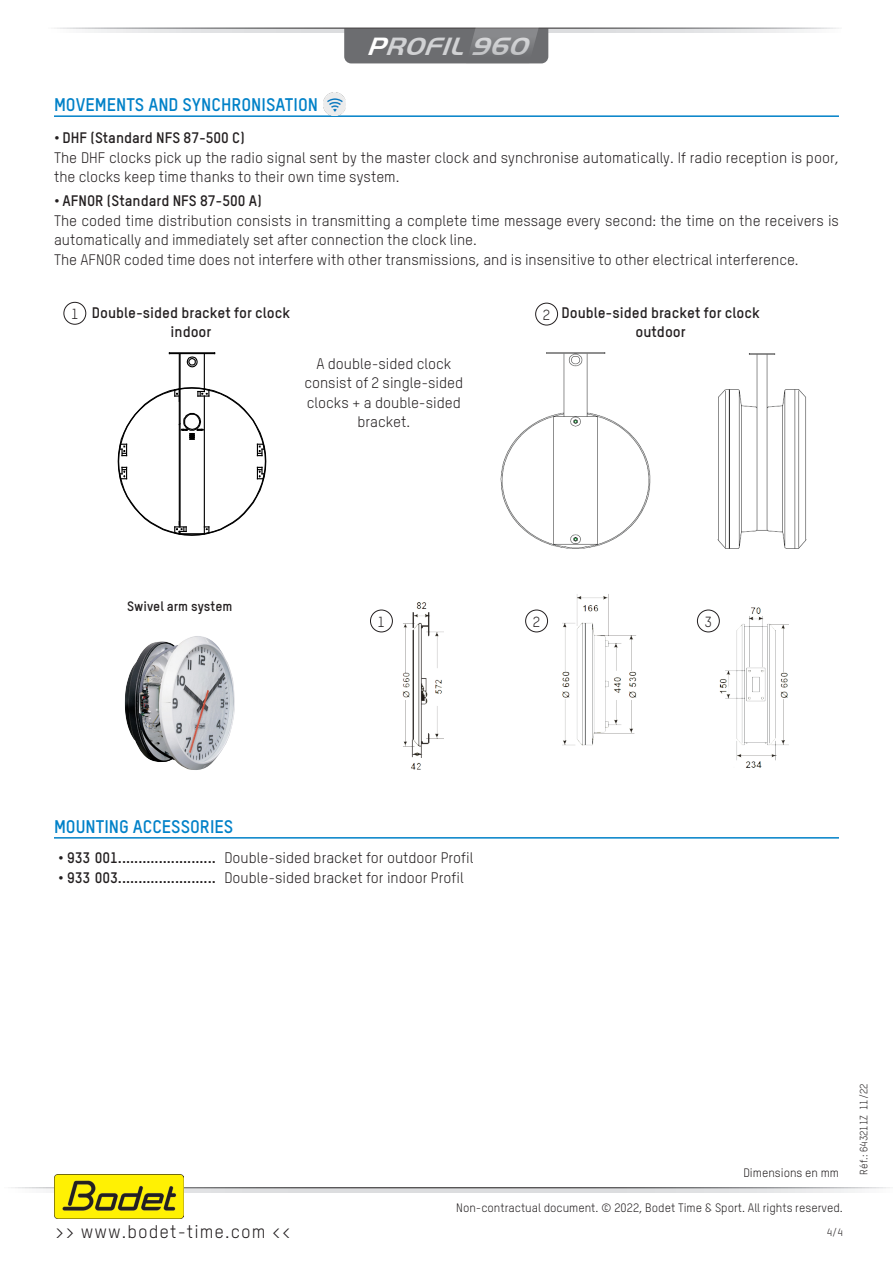
<style>
.page{position:relative;width:893px;height:1263px;background:#fff}
.page>*{position:absolute;margin:0;border:0;box-sizing:border-box;transform-origin:0 0}
.t1{font:italic 700 25.8px "Handel Got D";color:#d1d2d4}
.Titre{font:700 18px "TSTARPRO";color:#0081c8}
.t2{font:18px "TSTARPRO";letter-spacing:.06em;color:#231f20}
.t3{font:15px/19.5px "TSTARPRO";color:#231f20}
.t4{font:700 15px "TSTARPRO";color:#231f20}
.t5{font:14.4px "TSTARPRO";color:#231f20}
.t6{font:700 13.5px "TSTARPRO";color:#231f20}
.t7{font:12px "TSTARPRO";color:#231f20}
.t8{font:10.5px "TSTARPRO";color:#231f20}
.s1{color:#fff}
</style>
<div class="page">
<svg style="left:88px;top:29px;width:719px;height:4px;background:#e3e4e6"></svg>
<svg style="left:344px;top:27px;width:204px;height:36px;background:#727375"></svg>
<svg style="left:18px;top:1188px;width:865px;height:4px;background:#d6d7d9"></svg>
<img style="left:55px;top:1175px;width:129px;height:43px">
<hr style="left:54px;top:115px;width:785px;height:2px;background:#0081c8">
<hr style="left:54px;top:837px;width:785px;height:1px;background:#0081c8">
<img style="left:323px;top:93px;width:23px;height:22px">
<img style="left:388px;top:602px;width:56px;height:168px">
<div style="left:370px;top:610px;width:23px;height:22px;border:1px solid #231f20;border-radius:50%"></div>
<img style="left:563px;top:594px;width:74px;height:152px">
<div style="left:525px;top:610px;width:23px;height:22px;border:1px solid #231f20;border-radius:50%"></div>
<img style="left:700px;top:607px;width:88px;height:160px">
<div style="left:697px;top:610px;width:23px;height:22px;border:1px solid #231f20;border-radius:50%"></div>
<img style="left:124px;top:636px;width:111px;height:134px">
<img style="left:500px;top:352px;width:307px;height:197px">
<hr style="left:169px;top:353px;width:46px;height:1px;background:#000">
<hr style="left:169px;top:352px;width:46px;height:1px;background:#000">
<svg style="left:186px;top:356px;width:12px;height:12px"></svg>
<hr style="left:179px;top:354px;width:2px;height:34px;background:#000">
<hr style="left:204px;top:354px;width:1px;height:35px;background:#000">
<svg style="left:117px;top:387px;width:150px;height:149px"></svg>
<div style="left:535px;top:303px;width:23px;height:22px;border:1px solid #231f20;border-radius:50%"></div>
<div style="left:63px;top:302px;width:23px;height:23px;border:1px solid #231f20;border-radius:50%"></div>
<h1 class="t1" style="left:366px;top:30px;width:173px"><span class="s1">P</span>ROFIL960</h1>
<p class="Titre" style="left:54px;top:93px;width:266px">MOVEMENTS AND SYNCHRONISATION</p>
<p class="t4" style="left:54px;top:129px;width:192px">• DHF (Standard NFS 87-500 C)</p>
<p class="t3" style="left:54px;top:148px;width:786px">The DHF clocks pick up the radio signal sent by the master clock and synchronise automatically. If radio reception is poor, the clocks keep time thanks to their own time system.</p>
<p class="t4" style="left:54px;top:191px;width:209px">• AFNOR (Standard NFS 87-500 A)</p>
<p class="t3" style="left:54px;top:210px;width:786px">The coded time distribution consists in transmitting a complete time message every second: the time on the receivers is automatically and immediately set after connection the clock line.</p>
<p class="t3" style="left:54px;top:249px;width:746px">The AFNOR coded time does not interfere with other transmissions, and is insensitive to other electrical interference.</p>
<p class="t4" style="left:92px;top:303px;width:200px">Double-sided bracket for clock</p>
<p class="t4" style="left:171px;top:322px;width:42px">indoor</p>
<p class="t5" style="left:71px;top:305px;width:9px">1</p>
<p class="t5" style="left:543px;top:306px;width:9px">2</p>
<p class="t3" style="left:316px;top:354px;width:137px">A double-sided clock</p>
<p class="t3" style="left:304px;top:373px;width:160px">consist of 2 single-sided</p>
<p class="t3" style="left:307px;top:393px;width:155px">clocks + a double-sided</p>
<p class="t3" style="left:357px;top:412px;width:54px">bracket.</p>
<p class="t4" style="left:561px;top:303px;width:200px">Double-sided bracket for clock</p>
<p class="t4" style="left:635px;top:322px;width:52px">outdoor</p>
<p class="t6" style="left:127px;top:598px;width:107px">Swivel arm system</p>
<p class="t5" style="left:378px;top:613px;width:9px">1</p>
<p class="t5" style="left:533px;top:613px;width:9px">2</p>
<p class="t5" style="left:705px;top:613px;width:9px">3</p>
<p class="Titre" style="left:54px;top:815px;width:181px">MOUNTING ACCESSORIES</p>
<p class="t4" style="left:58px;top:848px;width:159px">• 933 001........................</p>
<p class="t3" style="left:224px;top:847px;width:251px">Double-sided bracket for outdoor Profil</p>
<p class="t4" style="left:58px;top:868px;width:159px">• 933 003........................</p>
<p class="t3" style="left:224px;top:868px;width:241px">Double-sided bracket for indoor Profil</p>
<p class="t2" style="left:55px;top:1220px;width:237px">&gt;&gt; www.bodet-time.com &lt;&lt;</p>
<p class="t7" style="left:743px;top:1165px;width:97px">Dimensions en mm</p>
<p class="t7" style="left:456px;top:1201px;width:388px">Non-contractual document. © 2022, Bodet Time &amp; Sport. All rights reserved.</p>
<p class="t8" style="left:827px;top:1226px;width:18px">4/4</p>
<p class="t8" style="left:857px;top:1174px;width:93px;rotate:-90deg">Réf.: 643211Z 11/22</p>
</div>
